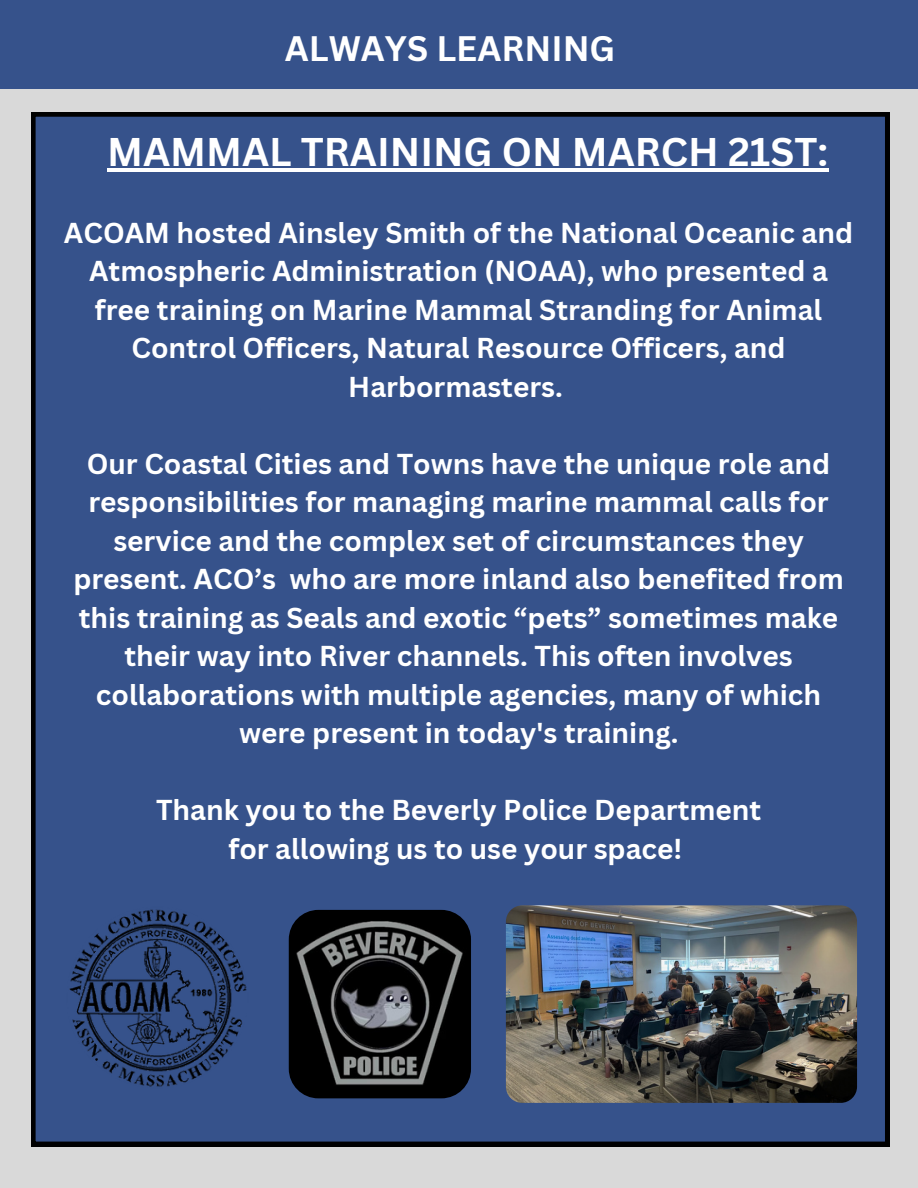
<style>
.page{position:relative;width:918px;height:1188px;background:#d9d9d9}
.page>*{position:absolute;margin:0;border:0;box-sizing:border-box;transform-origin:0 0}
.t1{font:700 39px "Canva Sans";color:#fff}
.t2{font:700 34.5px "Canva Sans";color:#fff}
.t3{font:700 28.05px/38.5px "Canva Sans";color:#fff;text-align:center}
</style>
<div class="page">
<div style="left:31px;top:112px;width:858px;height:1034px;background:#36528b"></div>
<div style="left:0;top:0;width:918px;height:88px;background:#36528b"></div>
<svg style="left:284px;top:905px;width:192px;height:198px;background:#262a31"></svg>
<img style="left:506px;top:905px;width:351px;height:198px;border-radius:16px">
<hr style="left:107px;top:168px;width:721px;height:3px;background:#fff">
<svg style="left:63px;top:903px;width:189px;height:189px;background:#2c4371"></svg>
<p class="t2" style="left:285px;top:24px;width:332px">ALWAYS LEARNING</p>
<h1 class="t1" style="left:107px;top:124px;width:723px">MAMMAL TRAINING ON MARCH 21ST:</h1>
<p class="t3" style="left:64px;top:212px;width:791px">ACOAM hosted Ainsley Smith of the National Oceanic and Atmospheric Administration (NOAA), who presented a free training on Marine Mammal Stranding for Animal Control Officers, Natural Resource Officers, and Harbormasters.</p>
<p class="t3" style="left:73px;top:444px;width:772px">Our Coastal Cities and Towns have the unique role and responsibilities for managing marine mammal calls for service and the complex set of circumstances they present. ACO’s who are more inland also benefited from this training as Seals and exotic “pets” sometimes make their way into River channels. This often involves collaborations with multiple agencies, many of which were present in today's training.</p>
<p class="t3" style="left:156px;top:790px;width:607px">Thank you to the Beverly Police Department for allowing us to use your space!</p>
</div>
